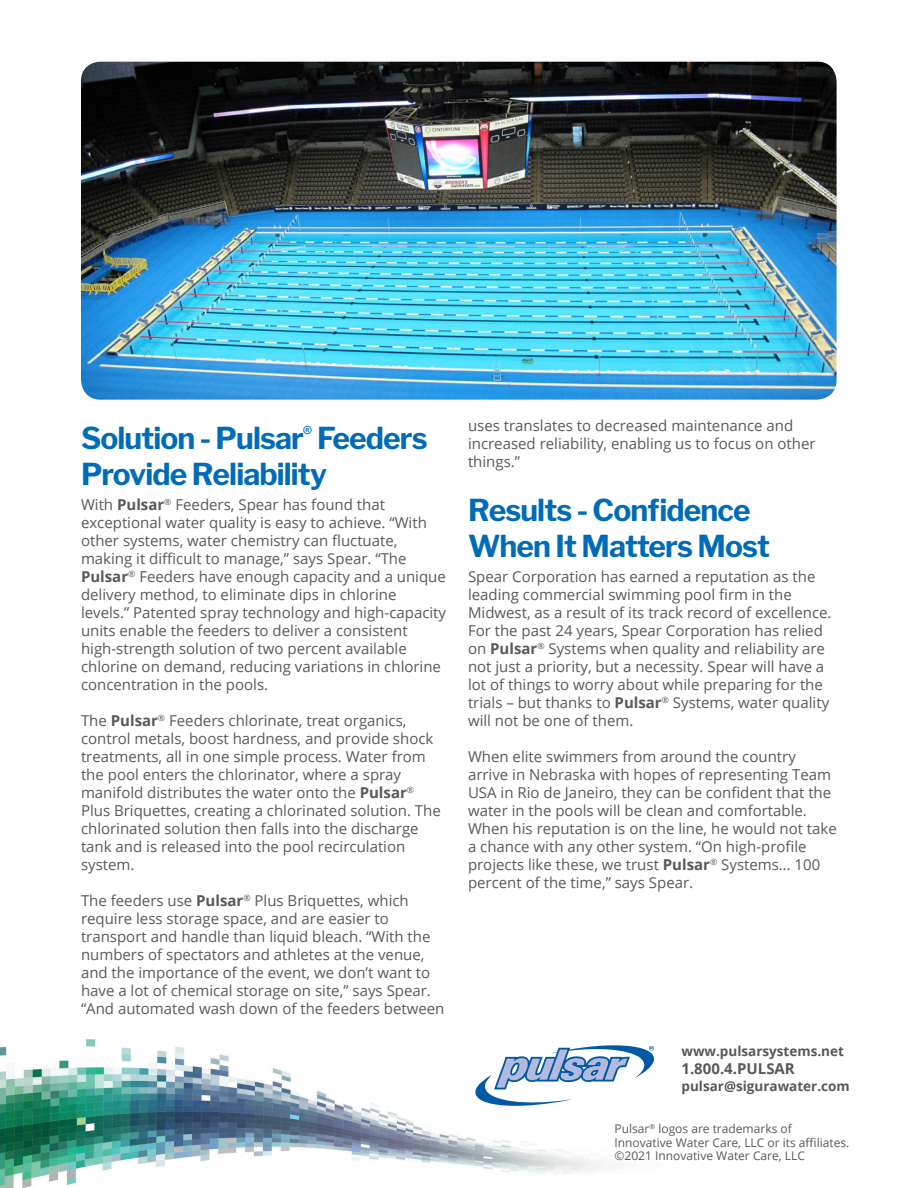
<style>
.page{position:relative;width:918px;height:1188px;background:#fff}
.page>*{position:absolute;margin:0;border:0;box-sizing:border-box;transform-origin:0 0}
.Section_Title{font:700 30px/36px "Libre Franklin";letter-spacing:-.03em;color:#006bb7}
.t1{font:15px/18px "Open Sans";color:#58595b}
.t2{font:700 15px "Open Sans";color:#58595b}
.t3{font:700 13.5px "Open Sans";color:#58595b}
.t4{font:12px/13.5px "Open Sans";color:#58595b}
.s1{font-weight:700}
</style>
<div class="page">
<img style="left:0;top:1039px;width:621px;height:149px">
<svg style="left:475px;top:1045px;width:179px;height:61px"></svg>
<img style="left:81px;top:62px;width:756px;height:338px">
<p class="Section_Title" style="left:81px;top:420px;width:348px">Solution - Pulsar<sup>®</sup> Feeders<br>Provide Reliability</p>
<p class="t1" style="left:81px;top:495px;width:367px">With <span class="s1">Pulsar</span><sup>®</sup> Feeders, Spear has found that exceptional water quality is easy to achieve. “With other systems, water chemistry can fluctuate, making it difficult to manage,” says Spear. “The <span class="s1">Pulsar</span><sup>®</sup> Feeders have enough capacity and a unique delivery method, to eliminate dips in chlorine levels.” Patented spray technology and high-capacity units enable the feeders to deliver a consistent high-strength solution of two percent available chlorine on demand, reducing variations in chlorine concentration in the pools.</p>
<p class="t1" style="left:81px;top:711px;width:361px">The <span class="s1">Pulsar</span><sup>®</sup> Feeders chlorinate, treat organics, control metals, boost hardness, and provide shock treatments, all in one simple process. Water from the pool enters the chlorinator, where a spray manifold distributes the water onto the <span class="s1">Pulsar</span><sup>® </sup>Plus Briquettes, creating a chlorinated solution. The chlorinated solution then falls into the discharge tank and is released into the pool recirculation system.</p>
<p class="t1" style="left:81px;top:891px;width:365px">The feeders use <span class="s1">Pulsar</span><sup>®</sup> Plus Briquettes, which require less storage space, and are easier to transport and handle than liquid bleach. “With the numbers of spectators and athletes at the venue, and the importance of the event, we don’t want to have a lot of chemical storage on site,” says Spear. “And automated wash down of the feeders between</p>
<p class="t1" style="left:468px;top:417px;width:349px">uses translates to decreased maintenance and increased reliability, enabling us to focus on other things.”</p>
<p class="Section_Title" style="left:468px;top:493px;width:304px">Results - Confidence<br>When It Matters Most</p>
<p class="t1" style="left:468px;top:567px;width:365px">Spear Corporation has earned a reputation as the leading commercial swimming pool firm in the Midwest, as a result of its track record of excellence.<br>For the past 24 years, Spear Corporation has relied on <span class="s1">Pulsar</span><sup>®</sup> Systems when quality and reliability are not just a priority, but a necessity. Spear will have a lot of things to worry about while preparing for the trials – but thanks to <span class="s1">Pulsar</span><sup>®</sup> Systems, water quality will not be one of them.</p>
<p class="t1" style="left:468px;top:747px;width:365px">When elite swimmers from around the country arrive in Nebraska with hopes of representing Team USA in Rio de Janeiro, they can be confident that the water in the pools will be clean and comfortable.</p>
<p class="t1" style="left:468px;top:819px;width:370px">When his reputation is on the line, he would not take a chance with any other system. “On high-profile projects like these, we trust <span class="s1">Pulsar</span><sup>®</sup> Systems… 100 percent of the time,” says Spear.</p>
<p class="t3" style="left:681px;top:1042px;width:164px">www.pulsarsystems.net</p>
<p class="t2" style="left:681px;top:1058px;width:115px">1.800.4.PULSAR</p>
<p class="t3" style="left:681px;top:1076px;width:170px">pulsar@sigurawater.com</p>
<p class="t4" style="left:615px;top:1122px;width:236px">Pulsar<sup>®</sup> logos are trademarks of<br>Innovative Water Care, LLC or its affiliates. ©2021 Innovative Water Care, LLC</p>
</div>
